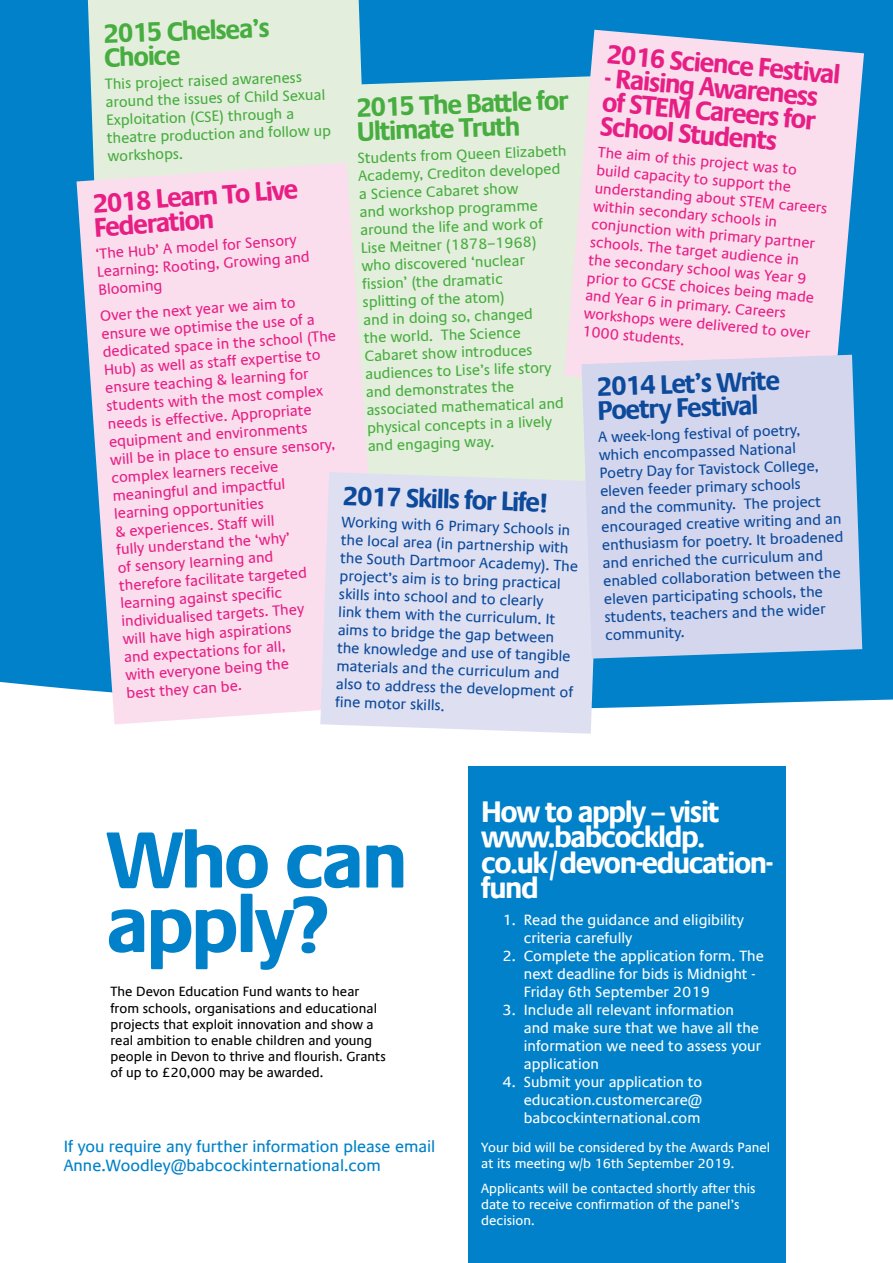
<style>
.page{position:relative;width:893px;height:1263px;background:#fff}
.page>*{position:absolute;margin:0;border:0;box-sizing:border-box;transform-origin:0 0}
.t1{font:700 81px/64.5px "Praxis Com";letter-spacing:-.04em;color:#0081c9;scale:.95 1}
.t2{font:700 30px/25.5px "Praxis Com";letter-spacing:-.05em;color:#fff;scale:.95 1}
.t3{font:700 27px/24px "Praxis Com";color:#e71f85;text-align:justify;scale:.95 1}
.t4{font:700 27px/24px "Praxis Com";color:#48ad40;scale:.95 1}
.t5{font:700 27px/24px "Praxis Com";color:#0d4a9b;scale:.95 1}
.t6{font:16.5px/19.8px "Praxis Com";color:#0081c9}
.t7{font:15px/18px "Praxis Com";color:#e71f85}
.t8{font:15px/18px "Praxis Com";color:#0d4a9b}
.t9{font:15px/18px "Praxis Com";color:#48ad40}
.t10{font:15px/18px "Praxis Com";color:#fff}
.t11{font:13.5px/16.2px "Praxis Com";color:#000}
.t12{font:13.5px/16.2px "Praxis Com";color:#fff}
</style>
<div class="page">
<div style="left:468px;top:766px;width:318px;height:497px;background:#0081c9"></div>
<div style="left:0;top:0;width:893px;height:669px;background:#0081c9"></div>
<svg style="left:0;top:669px;width:893px;height:39px"></svg>
<div style="left:88px;top:0;width:277px;height:163px;background:#e3efdc"></div>
<div style="left:341px;top:75px;width:240px;height:397px;background:#e3efdc"></div>
<svg style="left:564px;top:30px;width:300px;height:369px;fill:#fbdeed"></svg>
<svg style="left:77px;top:163px;width:307px;height:561px;fill:#fbdeed"></svg>
<div style="left:320px;top:472px;width:280px;height:262px;background:#dee0f2"></div>
<svg style="left:581px;top:355px;width:281px;height:304px;fill:#d3d6ed"></svg>
<h3 class="t4" style="left:103px;top:22px;width:177px;rotate:-2deg">2015 Chelsea’s<br>Choice</h3>
<p class="t9" style="left:105px;top:75px;width:226px;rotate:-2deg">This project raised awareness around the issues of Child Sexual<br>Exploitation (CSE) through a theatre production and follow up workshops.</p>
<h3 class="t3" style="left:608px;top:42px;width:249px;rotate:5deg">2016 Science Festival</h3>
<h3 class="t3" style="left:606px;top:66px;width:227px;rotate:5deg">- Raising Awareness of STE M Careers for School Students</h3>
<p class="t7" style="left:597px;top:161px;width:197px;rotate:5deg">build capacity to support the</p>
<h3 class="t4" style="left:356px;top:96px;width:225px;rotate:-2deg">2015 The Battle for<br>Ultimate Truth</h3>
<p class="t9" style="left:357px;top:149px;width:210px;rotate:-2deg">Students from Queen Elizabeth<br>Academy, Crediton developed a Science Cabaret show<br>and workshop programme around the life and work of<br>Lise Meitner (1878–1968)<br>who discovered ‘nuclear<br>fi ssion’ (the dramatic<br>splitting of the atom)<br>and in doing so, changed<br>the world. The Science<br>Cabaret show introduces audiences to Lise’s life story and demonstrates the associated mathematical and physical concepts in a lively and engaging way.</p>
<p class="t7" style="left:599px;top:143px;width:201px;rotate:5deg">The aim of this project was to</p>
<p class="t7" style="left:596px;top:179px;width:235px;rotate:5deg">understanding about STEM careers within secondary schools in conjunction with primary partner schools. The target audience in the secondary school was Year 9 prior to GCSE choices being made and Year 6 in primary. Careers workshops were delivered to over<br>1000 students.</p>
<h3 class="t3" style="left:92px;top:191px;width:218px;rotate:-4deg">2018 Learn To Live<br>Federation</h3>
<p class="t7" style="left:95px;top:245px;width:215px;rotate:-4deg">‘The Hub’ A model for Sensory<br>Learning: Rooting, Growing and<br>Blooming</p>
<p class="t7" style="left:100px;top:307px;width:235px;rotate:-4deg">Over the next year we aim to ensure we optimise the use of a dedicated space in the school (The<br>Hub) as well as staff expertise to ensure teaching &amp; learning for students with the most complex needs is effective. Appropriate equipment and environments<br>will be in place to ensure sensory, complex learners receive meaningful and impactful<br>learning opportunities<br>&amp; experiences. Staff will<br>fully understand the ‘why’<br>of sensory learning and<br>therefore facilitate targeted learning against specifi c individualised targets. They<br>will have high aspirations<br>and expectations for all,<br>with everyone being the<br>best they can be.</p>
<h3 class="t5" style="left:596px;top:375px;width:194px;rotate:-2deg">2014 Let’s Write<br>Poetry Festival</h3>
<p class="t8" style="left:598px;top:428px;width:243px;rotate:-2deg">A week-long festival of poetry, which encompassed National<br>Poetry Day for Tavistock College, eleven feeder primary schools<br>and the community. The project encouraged creative writing and an enthusiasm for poetry. It broadened and enriched the curriculum and enabled collaboration between the eleven participating schools, the students, teachers and the wider community.</p>
<h3 class="t5" style="left:343px;top:483px;width:218px;rotate:2deg">2017 Skills for Life!</h3>
<p class="t8" style="left:342px;top:513px;width:240px;rotate:2deg">Working with 6 Primary Schools in the local area (in partnership with the South Dartmoor Academy). The project’s aim is to bring practical skills into school and to clearly<br>link them with the curriculum. It aims to bridge the gap between the knowledge and use of tangible materials and the curriculum and also to address the development of fi ne motor skills.</p>
<h1 class="t1" style="left:106px;top:828px;width:319px">Who can apply?</h1>
<p class="t11" style="left:111px;top:984px;width:277px">The Devon Education Fund wants to hear from schools, organisations and educational projects that exploit innovation and show a real ambition to enable children and young people in Devon to thrive and flourish. Grants of up to £20,000 may be awarded.</p>
<p class="t6" style="left:64px;top:1136px;width:373px">If you require any further information please email<br>Anne.Woodley@babcockinternational.com</p>
<h2 class="t2" style="left:481px;top:799px;width:309px">How to apply – visit www.babcockldp. co.uk/devon-education&shy;fund</h2>
<p class="t10" style="left:524px;top:911px;width:222px;text-indent:-21px">1. Read the guidance and eligibility criteria carefully</p>
<p class="t10" style="left:524px;top:947px;width:242px;text-indent:-21px">2. Complete the application form. The next deadline for bids is Midnight -<br>Friday 6th September 2019</p>
<p class="t10" style="left:524px;top:1001px;width:239px;text-indent:-21px">3. Include all relevant information and make sure that we have all the information we need to assess your application</p>
<p class="t10" style="left:524px;top:1073px;width:180px;text-align:justify;text-indent:-21px">4. Submit your application to education.customercare@ babcockinternational.com</p>
<p class="t12" style="left:481px;top:1139px;width:291px">Your bid will be considered by the Awards Panel at its meeting w/b 16th September 2019.</p>
<p class="t12" style="left:481px;top:1180px;width:276px">Applicants will be contacted shortly after this date to receive confirmation of the panel’s decision.</p>
</div>
